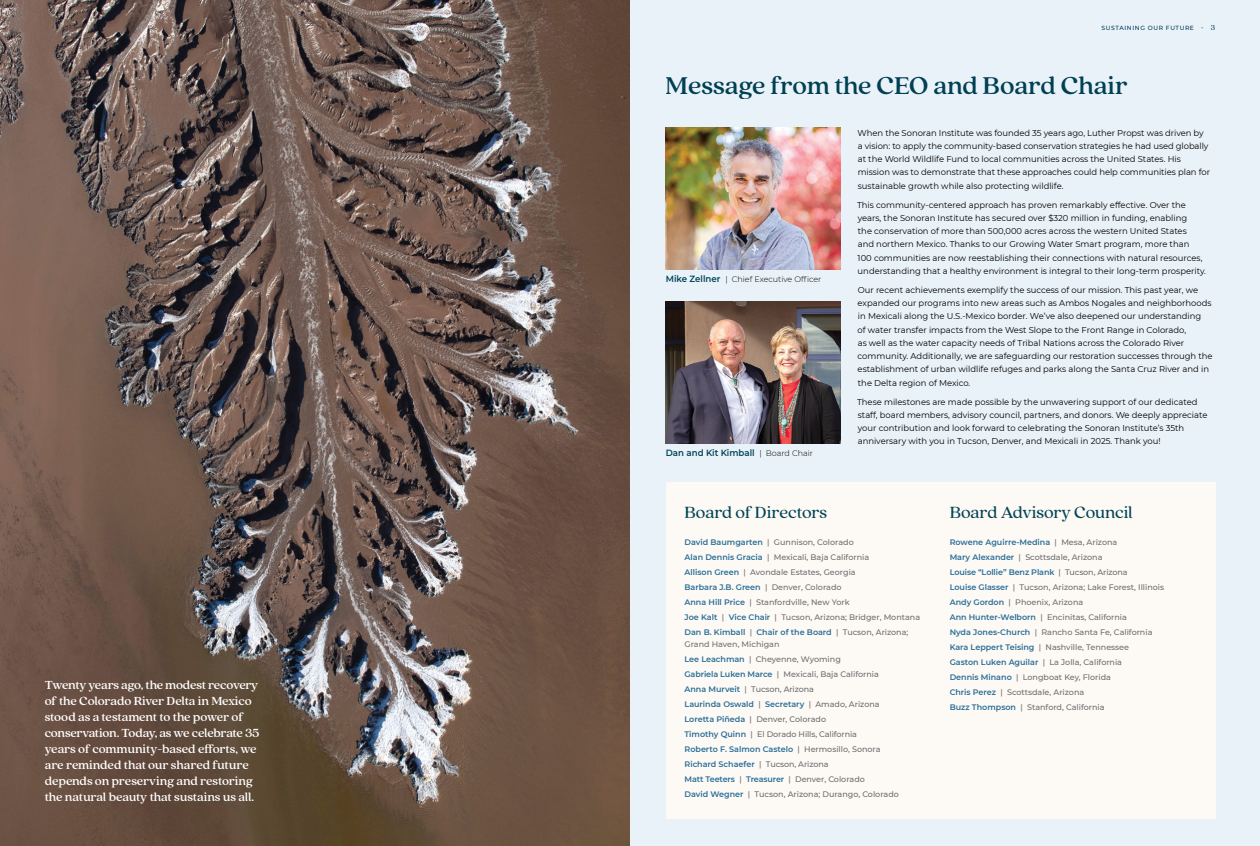
<style>
.page{position:relative;width:1260px;height:846px;background:#fff}
.page>*{position:absolute;margin:0;border:0;box-sizing:border-box;transform-origin:0 0}
.t1{font:500 27px "Quincy CF";color:#004456}
.t2{font:18px "Quincy CF Text";letter-spacing:-.005em;color:#004456}
.t3{font:500 13px/16px "Quincy CF";letter-spacing:-.01em;color:#fff}
.t4{font:600 9px "Montserrat";color:#004456;scale:.96 1}
.t5{font:8.5px/13.3px "Montserrat";color:#000}
.t6{font:500 8px/15px "Montserrat";color:#6d6e71}
.t7{font:300 8px "Montserrat";color:#000}
.t8{font:500 6px "Montserrat";letter-spacing:.1em;color:#003b5b}
.s1{font-family:"Quincy CF Text";font-weight:400;font-size:8px}
.s2{font-weight:600;font-size:9px;color:#004456}
.s3{font-weight:300;font-size:8px;color:#000}
.s4{font-weight:600;color:#296e98}
</style>
<div class="page">
<img style="left:0;top:0;width:630px;height:846px">
<div style="left:630px;top:0;width:630px;height:846px;background:#eaf2f9"></div>
<div style="left:666px;top:482px;width:549px;height:336px;background:#fdf9f4"></div>
<img style="left:666px;top:301px;width:174px;height:143px">
<img style="left:666px;top:127px;width:174px;height:143px">
<p class="t3" style="left:45px;top:678px;width:216px">Twenty years ago, the modest recovery of the Colorado River Delta in Mexico stood as a testament to the power of conservation. Today, as we celebrate 35 years of community-based efforts, we are reminded that our shared future depends on preserving and restoring the natural beauty that sustains us all.</p>
<p class="t8" style="left:1102px;top:24px;width:115px">SUSTAINING OUR FUTURE ‑ <span class="s1">3</span></p>
<h1 class="t1" style="left:666px;top:69px;width:463px">Message from the CEO and Board Chair</h1>
<p class="t7" style="left:666px;top:273px;width:157px"><span class="s2">Mike Zellner</span> | Chief Executive Officer</p>
<p class="t4" style="left:666px;top:446px;width:155px">Dan and Kit Kimball <span class="s3">| Board Chair</span></p>
<p class="t5" style="left:858px;top:126px;width:354px">When the Sonoran Institute was founded 35 years ago, Luther Propst was driven by a vision: to apply the community-based conservation strategies he had used globally at the World Wildlife Fund to local communities across the United States. His mission was to demonstrate that these approaches could help communities plan for sustainable growth while also protecting wildlife.</p>
<p class="t5" style="left:857px;top:198px;width:351px">This community-centered approach has proven remarkably effective. Over the years, the Sonoran Institute has secured over $320 million in funding, enabling<br>the conservation of more than 500,000 acres across the western United States<br>and northern Mexico. Thanks to our Growing Water Smart program, more than<br>100 communities are now reestablishing their connections with natural resources, understanding that a healthy environment is integral to their long-term prosperity.</p>
<p class="t5" style="left:858px;top:283px;width:357px">Our recent achievements exemplify the success of our mission. This past year, we expanded our programs into new areas such as Ambos Nogales and neighborhoods in Mexicali along the U.S.-Mexico border. We’ve also deepened our understanding<br>of water transfer impacts from the West Slope to the Front Range in Colorado,<br>as well as the water capacity needs of Tribal Nations across the Colorado River community. Additionally, we are safeguarding our restoration successes through the establishment of urban wildlife refuges and parks along the Santa Cruz River and in the Delta region of Mexico.</p>
<p class="t5" style="left:857px;top:395px;width:352px">These milestones are made possible by the unwavering support of our dedicated staff, board members, advisory council, partners, and donors. We deeply appreciate your contribution and look forward to celebrating the Sonoran Institute’s 35th anniversary with you in Tucson, Denver, and Mexicali in 2025. Thank you!</p>
<h2 class="t2" style="left:685px;top:502px;width:144px">Board of Directors</h2>
<h2 class="t2" style="left:950px;top:502px;width:184px">Board Advisory Council</h2>
<p class="t6" style="left:685px;top:534px;width:237px"><span class="s4">David Baumgarten</span> | Gunnison, Colorado<br><span class="s4">Alan Dennis Gracia</span> | Mexicali, Baja California<br><span class="s4">Allison Green</span> | Avondale Estates, Georgia<br><span class="s4">Barbara J.B. Green</span> | Denver, Colorado<br><span class="s4">Anna Hill Price</span> | Stanfordville, New York<br><span class="s4">Joe Kalt</span> | <span class="s4">Vice Chair</span> | Tucson, Arizona; Bridger, Montana <span class="s4">Dan B. Kimball</span> | <span class="s4">Chair of the Board</span> | Tucson, Arizona;</p>
<p class="t6" style="left:685px;top:636px;width:216px">Grand Haven, Michigan<br><span class="s4">Lee Leachman</span> | Cheyenne, Wyoming<br><span class="s4">Gabriela Luken Marce</span> | Mexicali, Baja California <span class="s4">Anna Murveit</span> | Tucson, Arizona<br><span class="s4">Laurinda Oswald</span> | <span class="s4">Secretary</span> | Amado, Arizona <span class="s4">Loretta Piñeda</span> | Denver, Colorado<br><span class="s4">Timothy Quinn</span> | El Dorado Hills, California<br><span class="s4">Roberto F. Salmon Castelo</span> | Hermosillo, Sonora <span class="s4">Richard Schaefer</span> | Tucson, Arizona<br><span class="s4">Matt Teeters</span> | <span class="s4">Treasurer</span> | Denver, Colorado<br><span class="s4">David Wegner</span> | Tucson, Arizona; Durango, Colorado</p>
<p class="t6" style="left:950px;top:534px;width:216px"><span class="s4">Rowene Aguirre-Medina</span> | Mesa, Arizona<br><span class="s4">Mary Alexander</span> | Scottsdale, Arizona<br><span class="s4">Louise “Lollie” Benz Plank</span> | Tucson, Arizona<br><span class="s4">Louise Glasser</span> | Tucson, Arizona; Lake Forest, Illinois <span class="s4">Andy Gordon</span> | Phoenix, Arizona<br><span class="s4">Ann Hunter-Welborn</span> | Encinitas, California<br><span class="s4">Nyda Jones-Church</span> | Rancho Santa Fe, California <span class="s4">Kara Leppert Teising</span> | Nashville, Tennessee<br><span class="s4">Gaston Luken Aguilar</span> | La Jolla, California<br><span class="s4">Dennis Minano</span> | Longboat Key, Florida<br><span class="s4">Chris Perez</span> | Scottsdale, Arizona<br><span class="s4">Buzz Thompson</span> | Stanford, California</p>
</div>
